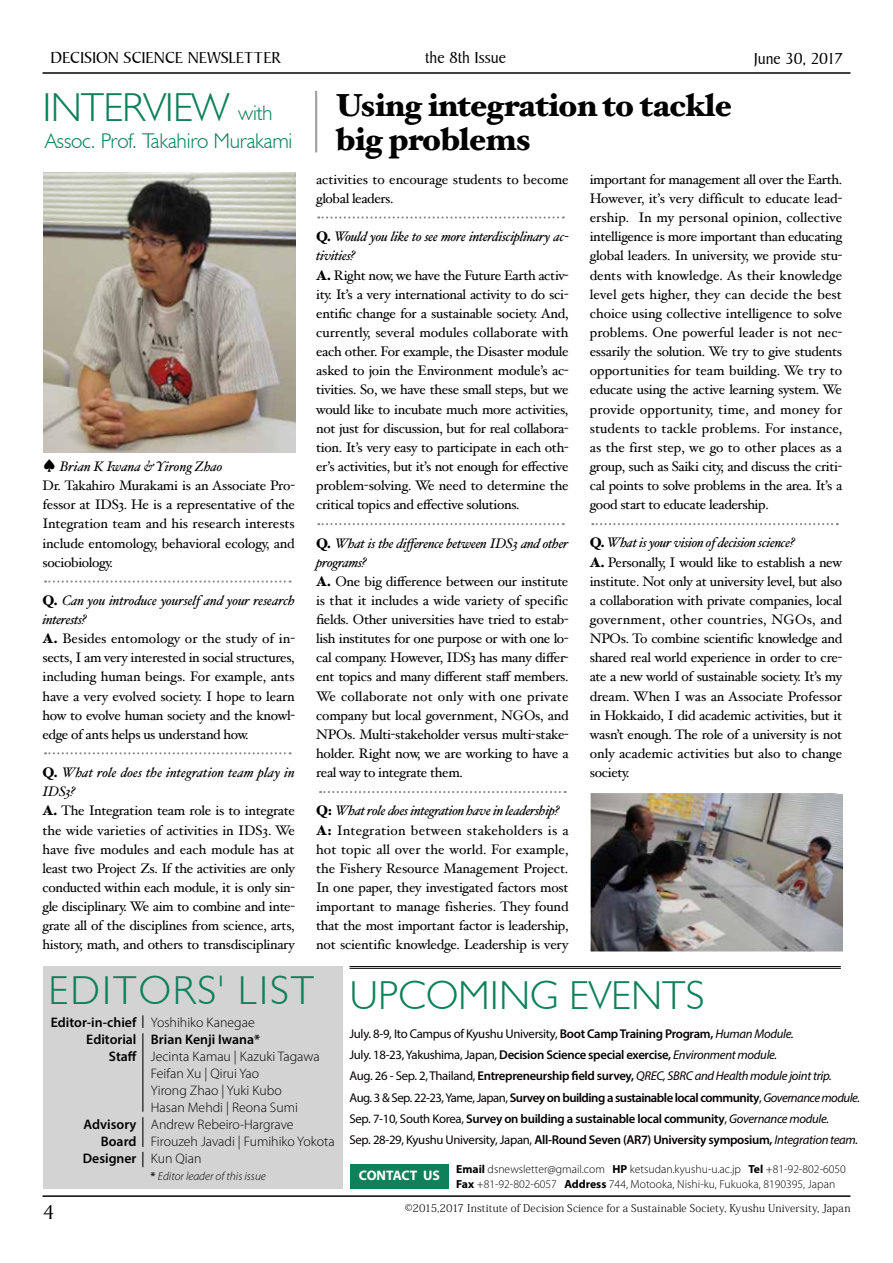
<style>
.page{position:relative;width:893px;height:1263px;background:#fff}
.page>*{position:absolute;margin:0;border:0;box-sizing:border-box;transform-origin:0 0}
.t1{font:300 40.35px "Humanist 521 BT";color:#0e805a}
.t2{font:300 40.35px "Humanist 521 BT";letter-spacing:-.025em;color:#0e805a}
.t3{font:900 31.95px/34px "Hoefler Text";letter-spacing:-.015em;color:#000}
.t4{font:300 21.3px "Humanist 521 BT";letter-spacing:-.01em;color:#0e805a}
.t5{font:21.3px "Baker Signet BT";color:#000}
.t6{font:16.95px "Baker Signet BT";letter-spacing:-.01em;color:#000}
.t7{font:13.8px/19.2px "Hoefler Text";letter-spacing:-.02em;color:#000}
.t8{font:300 13.8px/17px "Myriad Pro";color:#000}
.t9{font:600 13.8px/17px "Myriad Pro";color:#000;text-align:right}
.t10{font:700 13.8px "Myriad Pro";color:#fff}
.t11{font:600 12.75px/21.3px "Myriad Pro";letter-spacing:-.025em;color:#040000}
.t12{font:300 11.7px/14.9px "Myriad Pro";color:#000}
.t13{font:italic 300 11.7px "Myriad Pro";color:#000}
.t14{font:300 10.65px "Koz Min Pr 6 N";letter-spacing:.01em;color:#000}
.s1{font-family:"Koz Min Pr 6 N"}
.s2{font-style:italic}
.s3{font-weight:900}
.s4{font-weight:400}
.s5{font-weight:400;font-style:italic}
.s6{font-weight:700}
.s7{font-weight:600;font-style:normal}
</style>
<div class="page">
<hr style="left:43px;top:72px;width:807px;height:2px;background:#000">
<hr style="left:43px;top:1195px;width:807px;height:2px;background:#000">
<div style="left:350px;top:1164px;width:99px;height:25px;background:#0e805a"></div>
<div style="left:43px;top:966px;width:299px;height:222px;background:#d3d3d4"></div>
<hr style="left:350px;top:966px;width:491px;height:1px;background:#000">
<hr style="left:350px;top:968px;width:491px;height:1px;background:#000">
<svg style="left:142px;top:1015px;width:1px;height:13px"></svg>
<hr style="left:142px;top:1033px;width:1px;height:79px;background:#000">
<hr style="left:142px;top:1117px;width:1px;height:30px;background:#000">
<svg style="left:142px;top:1152px;width:1px;height:15px"></svg>
<hr style="left:315px;top:91px;width:2px;height:61px;background:#9fa0a0">
<img style="left:43px;top:172px;width:253px;height:281px">
<svg style="left:318px;top:216px;width:246px;height:3px"></svg>
<svg style="left:318px;top:523px;width:246px;height:2px"></svg>
<svg style="left:45px;top:580px;width:246px;height:3px"></svg>
<svg style="left:45px;top:752px;width:246px;height:2px"></svg>
<img style="left:591px;top:793px;width:252px;height:158px">
<svg style="left:592px;top:523px;width:246px;height:2px"></svg>
<svg style="left:320px;top:791px;width:246px;height:2px"></svg>
<p class="t6" style="left:51px;top:47px;width:231px">DECISION SCIENCE NEWSLETTER</p>
<p class="t6" style="left:425px;top:47px;width:83px">the 8th Issue</p>
<p class="t6" style="left:754px;top:48px;width:91px">June 30, 2017</p>
<h1 class="t2" style="left:43px;top:83px;width:188px">INTERVIEW</h1>
<h3 class="t4" style="left:238px;top:100px;width:36px">with</h3>
<h3 class="t4" style="left:45px;top:128px;width:249px">Assoc. Prof. Takahiro Murakami</h3>
<p class="t7" style="left:43px;top:457px;width:254px"><span class="s1">♠</span> <span class="s2">Brian K Iwana &amp; Yirong Zhao<br></span>Dr. Takahiro Murakami is an Associate Pro&shy;fessor at IDS3. He is a representative of the Integration team and his research interests include entomology, behavioral ecology, and sociobiology.</p>
<p class="t7" style="left:43px;top:590px;width:254px"><span class="s3">Q.</span> <span class="s2">Can you introduce yourself and your research interests?<br></span><span class="s3">A.</span> Besides entomology or the study of in&shy;sects, I am very interested in social structures, including human beings. For example, ants have a very evolved society. I hope to learn how to evolve human society and the knowl&shy;edge of ants helps us understand how.</p>
<p class="t7" style="left:43px;top:763px;width:254px"><span class="s3">Q.</span> <span class="s2">What role does the integration team play in IDS3?<br></span><span class="s3">A.</span> The Integration team role is to integrate the wide varieties of activities in IDS3. We have five modules and each module has at least two Project Zs. If the activities are only conducted within each module, it is only sin&shy;gle disciplinary. We aim to combine and inte&shy;grate all of the disciplines from science, arts, history, math, and others to transdisciplinary</p>
<h2 class="t3" style="left:336px;top:88px;width:397px">Using integration to tackle big problems</h2>
<p class="t7" style="left:316px;top:170px;width:254px">activities to encourage students to become global leaders.</p>
<p class="t7" style="left:316px;top:227px;width:254px"><span class="s3">Q.</span> <span class="s2">Would you like to see more interdisciplinary ac&shy;tivities?<br></span><span class="s3">A.</span> Right now, we have the Future Earth activ&shy;ity. It’s a very international activity to do sci&shy;entific change for a sustainable society. And, currently, several modules collaborate with each other. For example, the Disaster module asked to join the Environment module’s ac&shy;tivities. So, we have these small steps, but we would like to incubate much more activities, not just for discussion, but for real collabora&shy;tion. It’s very easy to participate in each oth&shy;er’s activities, but it’s not enough for effective problem-solving. We need to determine the critical topics and effective solutions.</p>
<p class="t7" style="left:316px;top:533px;width:254px"><span class="s3">Q.</span> <span class="s2">What is the difference between IDS3 and other programs?<br></span><span class="s3">A.</span> One big difference between our institute is that it includes a wide variety of specific fields. Other universities have tried to estab&shy;lish institutes for one purpose or with one lo&shy;cal company. However, IDS3 has many differ&shy;ent topics and many different staff members.<br>We collaborate not only with one private company but local government, NGOs, and NPOs. Multi-stakeholder versus multi-stake&shy;holder. Right now, we are working to have a real way to integrate them.</p>
<p class="t7" style="left:316px;top:801px;width:254px"><span class="s3">Q:</span> <span class="s2">What role does integration have in leadership?<br></span><span class="s3">A:</span> Integration between stakeholders is a hot topic all over the world. For example, the Fishery Resource Management Project.<br>In one paper, they investigated factors most important to manage fisheries. They found that the most important factor is leadership, not scientific knowledge. Leadership is very</p>
<p class="t7" style="left:590px;top:170px;width:254px;text-align:justify">important for management all over the Earth.<br>However, it’s very difficult to educate lead&shy;ership. In my personal opinion, collective intelligence is more important than educating global leaders. In university, we provide stu&shy;dents with knowledge. As their knowledge level gets higher, they can decide the best choice using collective intelligence to solve problems. One powerful leader is not nec&shy;essarily the solution. We try to give students opportunities for team building. We try to educate using the active learning system. We provide opportunity, time, and money for students to tackle problems. For instance, as the first step, we go to other places as a group, such as Saiki city, and discuss the criti&shy;cal points to solve problems in the area. It’s a good start to educate leadership.</p>
<p class="t7" style="left:590px;top:533px;width:254px"><span class="s3">Q.</span> <span class="s2">What is your vision of decision science?<br></span><span class="s3">A.</span> Personally, I would like to establish a new institute. Not only at university level, but also a collaboration with private companies, local government, other countries, NGOs, and NPOs. To combine scientific knowledge and shared real world experience in order to cre&shy;ate a new world of sustainable society. It’s my dream. When I was an Associate Professor in Hokkaido, I did academic activities, but it wasn’t enough. The role of a university is not only academic activities but also to change society.</p>
<h1 class="t1" style="left:49px;top:970px;width:657px">EDITORS' LIST UPCOMING EVENTS</h1>
<p class="t9" style="left:51px;top:1013px;width:87px">Editor-in-chief<br>Editorial<br>Staff</p>
<p class="t8" style="left:151px;top:1014px;width:105px">Yoshihiko Kanegae</p>
<p class="t9" style="left:151px;top:1031px;width:111px">Brian Kenji Iwana*</p>
<p class="t8" style="left:151px;top:1048px;width:185px">Jecinta Kamau | Kazuki Tagawa<br>Feifan Xu | Qirui Yao<br>Yirong Zhao | Yuki Kubo<br>Hasan Mehdi | Reona Sumi<br>Andrew Rebeiro-Hargrave<br>Firouzeh Javadi | Fumihiko Yokota<br>Kun Qian</p>
<p class="t11" style="left:350px;top:1022px;width:512px"><span class="s4">July. 8-9, Ito Campus of Kyushu University,</span> Boot Camp Training Program, <span class="s5">Human Module.<br></span><span class="s4">July. 18-23, Yakushima, Japan,</span> Decision Science special exercise, <span class="s5">Environment module.<br></span><span class="s4">Aug. 26 - Sep. 2, Thailand,</span> Entrepreneurship field survey, <span class="s5">QREC, SBRC and Health module joint trip.<br></span><span class="s4">Aug. 3 &amp; Sep. 22-23, Yame, Japan,</span> Survey on building a sustainable local community<span class="s4">,</span> <span class="s5">Governance module.<br></span><span class="s4">Sep. 7-10, South Korea,</span> Survey on building a sustainable local community<span class="s4">,</span> <span class="s5">Governance module.<br></span><span class="s4">Sep. 28-29, Kyushu University, Japan,</span> All-Round Seven (AR7) University symposium, <span class="s5">Integration team.</span></p>
<p class="t9" style="left:83px;top:1115px;width:55px">Advisory<br>Board<br>Designer</p>
<p class="t12" style="left:456px;top:1162px;width:391px"><span class="s6">Email</span> dsnewsletter@gmail.com <span class="s6">HP</span> ketsudan.kyushu-u.ac.jp <span class="s6">Tel</span> +81-92-802-6050<br><span class="s6">Fax</span> +81-92-802-6057 <span class="s6">Address</span> 744, Motooka, Nishi-ku, Fukuoka, 8190395, Japan</p>
<p class="t10" style="left:359px;top:1166px;width:83px">CONTACT US</p>
<p class="t13" style="left:150px;top:1169px;width:117px"><span class="s7">*</span> Editor leader of this issue</p>
<h3 class="t5" style="left:43px;top:1199px;width:13px">4</h3>
<p class="t14" style="left:405px;top:1202px;width:447px">©2015,2017 Institute of Decision Science for a Sustainable Society, Kyushu University, Japan</p>
</div>
